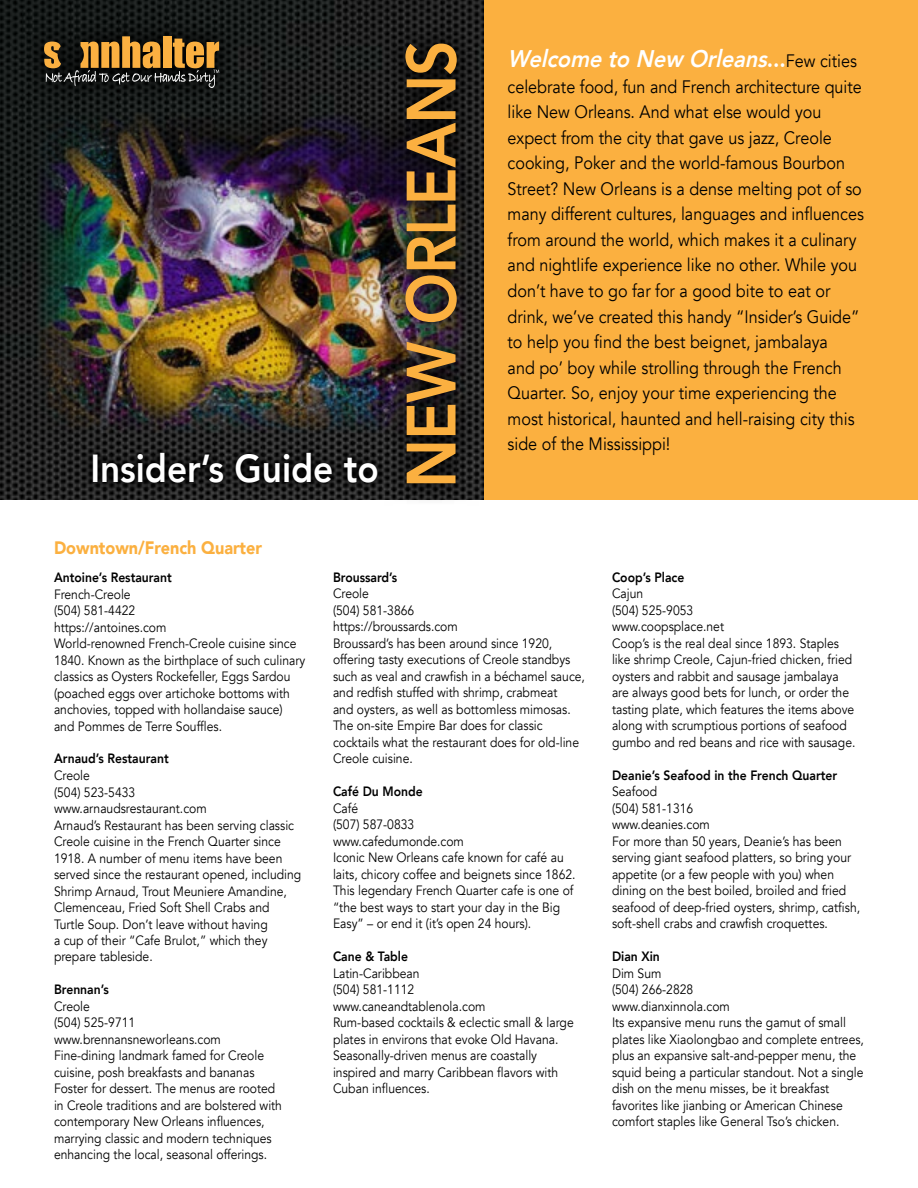
<style>
.page{position:relative;width:918px;height:1188px;background:#fff}
.page>*{position:absolute;margin:0;border:0;box-sizing:border-box;transform-origin:0 0}
.t1{font:800 69px "Avenir";letter-spacing:-.02em;color:#fbb040;scale:.9 1}
.t2{font:800 39px "Avenir";color:#fff;scale:.9 1}
.t3{font:italic 800 24px "Avenir";color:#fff;scale:.9 1}
.t4{font:18px/25.5px "Avenir";color:#000;scale:.9 1}
.t5{font:900 18px "Avenir";color:#fbb040;scale:.9 1}
.t6{font:13.5px/16.5px "Avenir";color:#000;scale:.9 1}
.t7{font:800 13.5px "Avenir";color:#000;scale:.9 1}
.s1{font-style:normal}
.s2{font-weight:400;font-style:normal;font-size:18px;color:#000}
</style>
<div class="page">
<img style="left:0;top:0;width:485px;height:500px">
<img style="left:36px;top:112px;width:348px;height:320px">
<div style="left:485px;top:0;width:433px;height:500px;background:#fbb040"></div>
<img style="left:384px;top:23px;width:94px;height:477px">
<svg style="left:82px;top:443px;width:306px;height:49px;background:#181818"></svg>
<svg style="left:23px;top:15px;width:217px;height:94px;background:#151817"></svg>
<svg style="left:44px;top:36px;width:175px;height:52px;background:#6a512b"></svg>
<h2 class="t2" style="left:90px;top:438px;width:322px">Insider’s Guide to</h2>
<h3 class="t5" style="left:54px;top:532px;width:233px">Downtown/French Quarter</h3>
<h1 class="t1" style="left:378px;top:488px;width:499px;rotate:-90deg">NEW ORLEANS</h1>
<h3 class="t3" style="left:508px;top:40px;width:390px">WelcometoNew Orleans<span class="s1">. . .</span> <span class="s2">F e w c i t i e s</span></h3>
<p class="t4" style="left:508px;top:74px;width:397px">celebrate food, fun and French architecture quite like New Orleans. And what else would you expect from the city that gave us jazz, Creole cooking, Poker and the world-famous Bourbon Street? New Orleans is a dense melting pot of so many different cultures, languages and influences from around the world, which makes it a culinary and nightlife experience like no other. While you don’t have to go far for a good bite to eat or drink, we’ve created this handy “Insider’s Guide” to help you find the best beignet, jambalaya<br>and po’ boy while strolling through the French Quarter. So, enjoy your time experiencing the most historical, haunted and hell-raising city this side of the Mississippi!</p>
<p class="t7" style="left:54px;top:567px;width:132px">Antoine’s Restaurant</p>
<p class="t6" style="left:54px;top:586px;width:281px">French-Creole<br>(504) 581-4422<br>https://antoines.com<br>World-renowned French-Creole cuisine since 1840. Known as the birthplace of such culinary classics as Oysters Rockefeller, Eggs Sardou (poached eggs over artichoke bottoms with anchovies, topped with hollandaise sauce) and Pommes de Terre Souffles.</p>
<p class="t7" style="left:54px;top:748px;width:129px">Arnaud’s Restaurant</p>
<p class="t6" style="left:54px;top:767px;width:276px">Creole<br>(504) 523-5433<br>www.arnaudsrestaurant.com<br>Arnaud’s Restaurant has been serving classic Creole cuisine in the French Quarter since 1918. A number of menu items have been served since the restaurant opened, including Shrimp Arnaud, Trout Meuniere Amandine, Clemenceau, Fried Soft Shell Crabs and Turtle Soup. Don’t leave without having<br>a cup of their “Cafe Brulot,” which they prepare tableside.</p>
<p class="t7" style="left:54px;top:979px;width:62px">Brennan’s</p>
<p class="t6" style="left:54px;top:998px;width:255px">Creole<br>(504) 525-9711 www.brennansneworleans.com Fine-dining landmark famed for Creole cuisine, posh breakfasts and bananas Foster for dessert. The menus are rooted in Creole traditions and are bolstered with contemporary New Orleans influences, marrying classic and modern techniques enhancing the local, seasonal offerings.</p>
<p class="t7" style="left:333px;top:567px;width:73px">Broussard’s</p>
<p class="t6" style="left:333px;top:586px;width:282px">Creole<br>(504) 581-3866<br>https://broussards.com<br>Broussard’s has been around since 1920, offering tasty executions of Creole standbys such as veal and crawfish in a béchamel sauce, and redfish stuffed with shrimp, crabmeat<br>and oysters, as well as bottomless mimosas.<br>The on-site Empire Bar does for classic cocktails what the restaurant does for old-line Creole cuisine.</p>
<p class="t7" style="left:333px;top:781px;width:101px">Café Du Monde</p>
<p class="t6" style="left:333px;top:800px;width:271px">Café<br>(507) 587-0833<br>www.cafedumonde.com<br>Iconic New Orleans cafe known for café au laits, chicory coffee and beignets since 1862.<br>This legendary French Quarter cafe is one of “the best ways to start your day in the Big<br>Easy” – or end it (it’s open 24 hours).</p>
<p class="t7" style="left:333px;top:946px;width:85px">Cane &amp; Table</p>
<p class="t6" style="left:333px;top:965px;width:269px">Latin-Caribbean<br>(504) 581-1112<br>www.caneandtablenola.com<br>Rum-based cocktails &amp; eclectic small &amp; large plates in environs that evoke Old Havana.<br>Seasonally-driven menus are coastally inspired and marry Caribbean flavors with<br>Cuban influences.</p>
<p class="t7" style="left:612px;top:567px;width:82px">Coop’s Place</p>
<p class="t6" style="left:612px;top:586px;width:272px">Cajun<br>(504) 525-9053<br>www.coopsplace.net<br>Coop’s is the real deal since 1893. Staples like shrimp Creole, Cajun-fried chicken, fried oysters and rabbit and sausage jambalaya are always good bets for lunch, or order the tasting plate, which features the items above along with scrumptious portions of seafood gumbo and red beans and rice with sausage.</p>
<p class="t7" style="left:612px;top:765px;width:252px">Deanie’s Seafood in the French Quarter</p>
<p class="t6" style="left:612px;top:784px;width:277px">Seafood<br>(504) 581-1316<br>www.deanies.com<br>For more than 50 years, Deanie’s has been serving giant seafood platters, so bring your appetite (or a few people with you) when dining on the best boiled, broiled and fried seafood of deep-fried oysters, shrimp, catfish, soft-shell crabs and crawfish croquettes.</p>
<p class="t7" style="left:612px;top:946px;width:55px">Dian Xin</p>
<p class="t6" style="left:612px;top:965px;width:281px">Dim Sum<br>(504) 266-2828<br>www.dianxinnola.com<br>Its expansive menu runs the gamut of small plates like Xiaolongbao and complete entrees, plus an expansive salt-and-pepper menu, the squid being a particular standout. Not a single dish on the menu misses, be it breakfast favorites like jianbing or American Chinese comfort staples like General Tso’s chicken.</p>
</div>
